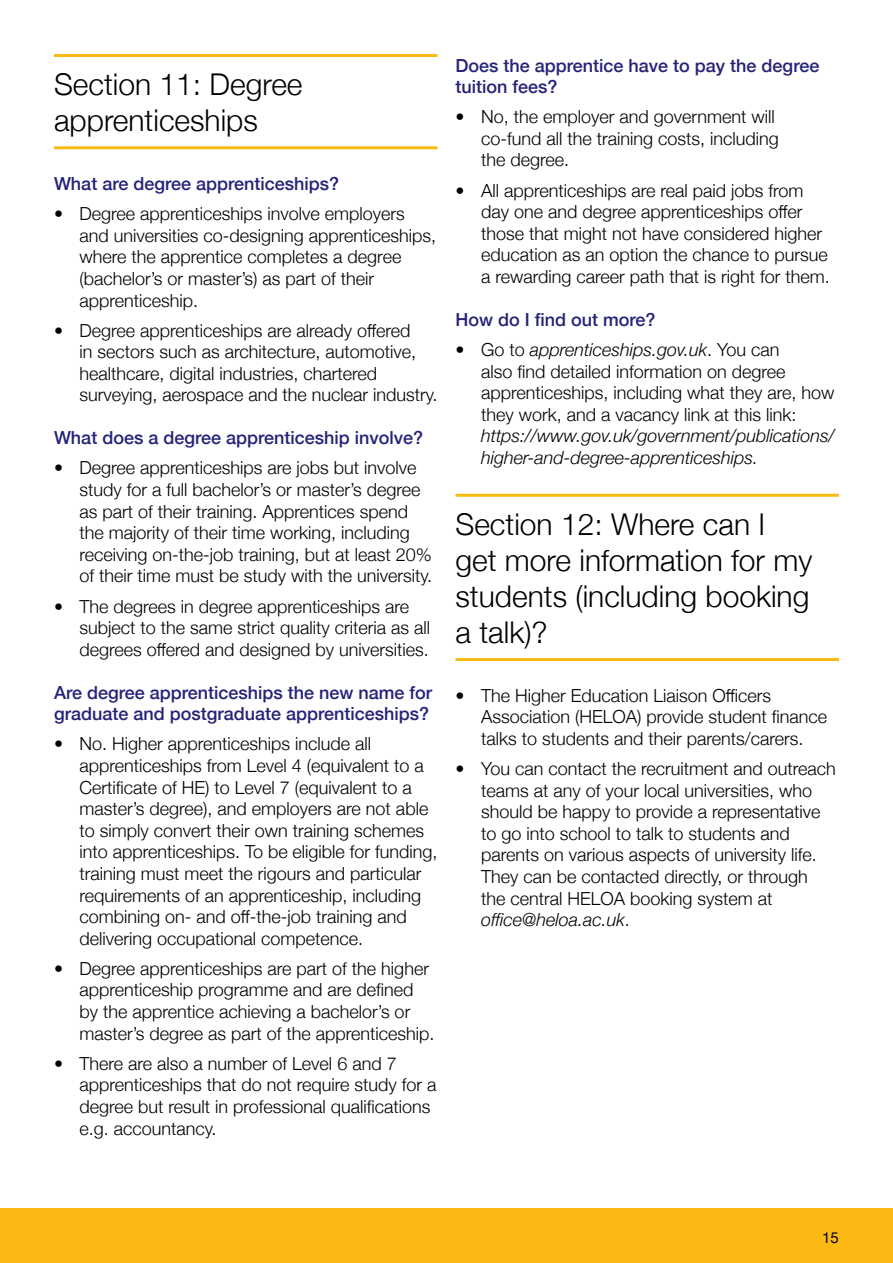
<style>
.page{position:relative;width:893px;height:1263px;background:#fff}
.page>*{position:absolute;margin:0;border:0;box-sizing:border-box;transform-origin:0 0}
.t1{font:300 30px/36px "Helvetica Neue";color:#000}
.t2{font:300 18px/21.6px "Helvetica Neue";color:#000}
.t3{font:500 18px/21.6px "Helvetica Neue";color:#252379}
.t4{font:italic 300 18px/21.6px "Helvetica Neue";color:#000}
.t5{font:15px "Helvetica Neue";color:#000}
.s1{font-style:italic}
</style>
<div class="page">
<div style="left:0;top:1209px;width:893px;height:54px;background:#fdb913"></div>
<hr style="left:54px;top:146px;width:383px;height:3px;background:#fdb913">
<hr style="left:54px;top:54px;width:383px;height:3px;background:#fdb913">
<hr style="left:455px;top:658px;width:384px;height:3px;background:#fdb913">
<hr style="left:455px;top:494px;width:384px;height:3px;background:#fdb913">
<h1 class="t1" style="left:54px;top:64px;width:250px">Section 11: Degree apprenticeships</h1>
<p class="t3" style="left:54px;top:171px;width:287px">What are degree apprenticeships?</p>
<p class="t2" style="left:80px;top:202px;width:358px;text-indent:-26px">• Degree apprenticeships involve employers and universities co-designing apprenticeships, where the apprentice completes a degree (bachelor’s or master’s) as part of their apprenticeship.</p>
<p class="t2" style="left:80px;top:318px;width:359px;text-indent:-26px">• Degree apprenticeships are already offered<br>in sectors such as architecture, automotive, healthcare, digital industries, chartered surveying, aerospace and the nuclear industry.</p>
<p class="t3" style="left:54px;top:426px;width:371px">What does a degree apprenticeship involve?</p>
<p class="t2" style="left:80px;top:456px;width:354px;text-indent:-26px">• Degree apprenticeships are jobs but involve study for a full bachelor’s or master’s degree as part of their training. Apprentices spend the majority of their time working, including receiving on-the-job training, but at least 20% of their time must be study with the university.</p>
<p class="t2" style="left:80px;top:594px;width:352px;text-indent:-26px">• The degrees in degree apprenticeships are subject to the same strict quality criteria as all degrees offered and designed by universities.</p>
<p class="t3" style="left:54px;top:680px;width:380px">Are degree apprenticeships the new name for graduate and postgraduate apprenticeships?</p>
<p class="t2" style="left:80px;top:732px;width:359px;text-indent:-26px">• No. Higher apprenticeships include all apprenticeships from Level 4 (equivalent to a Certificate of HE) to Level 7 (equivalent to a master’s degree), and employers are not able to simply convert their own training schemes into apprenticeships. To be eligible for funding, training must meet the rigours and particular requirements of an apprenticeship, including combining on- and off-the-job training and delivering occupational competence.</p>
<p class="t2" style="left:80px;top:956px;width:357px;text-indent:-26px">• Degree apprenticeships are part of the higher apprenticeship programme and are defined by the apprentice achieving a bachelor’s or master’s degree as part of the apprenticeship.</p>
<p class="t2" style="left:80px;top:1051px;width:359px;text-indent:-26px">• There are also a number of Level 6 and 7 apprenticeships that do not require study for a degree but result in professional qualifications e.g. accountancy.</p>
<p class="t3" style="left:455px;top:53px;width:365px">Does the apprentice have to pay the degree tuition fees?</p>
<p class="t2" style="left:481px;top:105px;width:299px;text-indent:-26px">• No, the employer and government will co-fund all the training costs, including the degree.</p>
<p class="t2" style="left:481px;top:178px;width:350px;text-indent:-26px">• All apprenticeships are real paid jobs from day one and degree apprenticeships offer those that might not have considered higher education as an option the chance to pursue a rewarding career path that is right for them.</p>
<p class="t3" style="left:455px;top:307px;width:202px">How do I find out more?</p>
<p class="t2" style="left:481px;top:337px;width:355px;text-indent:-26px">• Go to <span class="s1">apprenticeships.gov.uk</span>. You can<br>also find detailed information on degree apprenticeships, including what they are, how they work, and a vacancy link at this link:</p>
<p class="t4" style="left:481px;top:424px;width:355px">https://www.gov.uk/government/publications/ higher-and-degree-apprenticeships.</p>
<h1 class="t1" style="left:455px;top:504px;width:358px">Section 12: Where can I get more information for my students (including booking a talk)?</h1>
<p class="t2" style="left:481px;top:683px;width:348px;text-indent:-26px">• The Higher Education Liaison Officers<br>Association (HELOA) provide student finance talks to students and their parents/carers.</p>
<p class="t2" style="left:481px;top:756px;width:356px;text-indent:-26px">• You can contact the recruitment and outreach teams at any of your local universities, who should be happy to provide a representative to go into school to talk to students and parents on various aspects of university life.<br>They can be contacted directly, or through the central HELOA booking system at <span class="s1">office@heloa.ac.uk</span>.</p>
<p class="t5" style="left:822px;top:1227px;width:18px">15</p>
</div>
